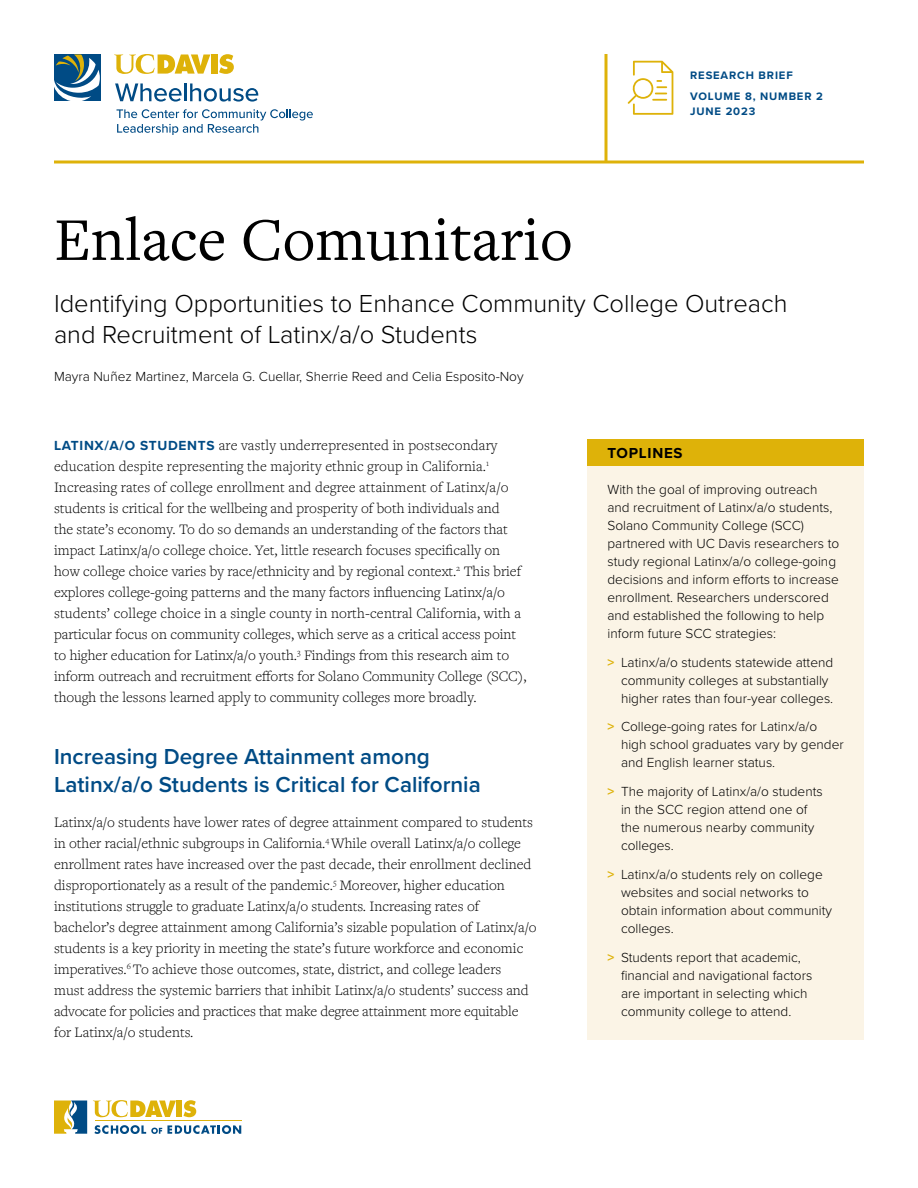
<style>
.page{position:relative;width:918px;height:1188px;background:#fff}
.page>*{position:absolute;margin:0;border:0;box-sizing:border-box;transform-origin:0 0}
.t1{font:63px "Freight Text Pro";color:#000}
.Subtitle{font:300 25.5px/31.5px "Proxima Nova";color:#000}
.Subhead_1{font:600 22.5px/28.5px "Proxima Nova";color:#004b85}
.Body_First{font:300 15px/21px "Freight Text Pro";color:#000}
.Brow{font:700 15px "Proxima Nova";letter-spacing:.05em;color:#000}
.Toplines_Text{font:300 13.65px/18px "Proxima Nova";color:#000}
.Byline{font:300 13.65px "Proxima Nova";color:#000}
.Issue___Date{font:700 11.25px/21px "Proxima Nova";letter-spacing:.075em;color:#004b85}
.s1{font-family:"Proxima Nova";font-weight:700;font-size:13.65px;color:#004b85}
.s2{font-weight:700;color:#deb209}
</style>
<div class="page">
<svg style="left:184px;top:1100px;width:12px;height:17px"></svg>
<div style="left:177px;top:1101px;width:5px;height:16px;background:#deb209"></div>
<svg style="left:93px;top:1100px;width:83px;height:17px"></svg>
<hr style="left:95px;top:1121px;width:146px;height:1px;background:#deb209">
<svg style="left:94px;top:1125px;width:147px;height:9px"></svg>
<svg style="left:54px;top:1100px;width:33px;height:34px"></svg>
<svg style="left:54px;top:160px;width:810px;height:4px;background:#e6c546"></svg>
<svg style="left:604px;top:54px;width:4px;height:108px"></svg>
<svg style="left:628px;top:61px;width:45px;height:54px"></svg>
<div style="left:54px;top:54px;width:47px;height:47px;background:#004b85"></div>
<svg style="left:54px;top:54px;width:46px;height:47px"></svg>
<svg style="left:115px;top:83px;width:67px;height:19px"></svg>
<hr style="left:184px;top:83px;width:3px;height:18px;background:#004b85">
<svg style="left:190px;top:83px;width:68px;height:19px"></svg>
<svg style="left:117px;top:109px;width:196px;height:26px"></svg>
<svg style="left:219px;top:54px;width:15px;height:20px"></svg>
<div style="left:211px;top:54px;width:7px;height:20px;background:#deb209"></div>
<svg style="left:114px;top:54px;width:96px;height:20px"></svg>
<div style="left:587px;top:439px;width:277px;height:601px;background:#fbf4e6"></div>
<div style="left:587px;top:439px;width:277px;height:27px;background:#deb209"></div>
<p class="Issue___Date" style="left:690px;top:64px;width:134px">RESEARCH BRIEF<br>VOLUME 8, NUMBER 2</p>
<p class="Issue___Date" style="left:690px;top:100px;width:67px">JUNE 2023</p>
<p class="t1" style="left:54px;top:198px;width:520px">Enlace Comunitario</p>
<p class="Subtitle" style="left:54px;top:286px;width:735px">Identifying Opportunities to Enhance Community College Outreach and Recruitment of Latinx/a/o Students</p>
<p class="Byline" style="left:54px;top:367px;width:471px">Mayra Nuñez Martinez, Marcela G. Cuellar, Sherrie Reed and Celia Esposito-Noy</p>
<p class="Body_First" style="left:54px;top:434px;width:474px"><span class="s1">LATINX/A/O STUDENTS</span> are vastly underrepresented in postsecondary education despite representing the majority ethnic group in California.<sup>1<br></sup>Increasing rates of college enrollment and degree attainment of Latinx/a/o students is critical for the wellbeing and prosperity of both individuals and<br>the state’s economy. To do so demands an understanding of the factors that impact Latinx/a/o college choice. Yet, little research focuses specifically on how college choice varies by race/ethnicity and by regional context.<sup>2</sup> This brief explores college-going patterns and the many factors influencing Latinx/a/o students’ college choice in a single county in north-central California, with a particular focus on community colleges, which serve as a critical access point to higher education for Latinx/a/o youth.<sup>3</sup> Findings from this research aim to inform outreach and recruitment efforts for Solano Community College (SCC), though the lessons learned apply to community colleges more broadly.</p>
<p class="Subhead_1" style="left:54px;top:741px;width:428px">Increasing Degree Attainment among<br>Latinx/a/o Students is Critical for California</p>
<p class="Body_First" style="left:54px;top:811px;width:484px">Latinx/a/o students have lower rates of degree attainment compared to students in other racial/ethnic subgroups in California.<sup>4</sup> While overall Latinx/a/o college enrollment rates have increased over the past decade, their enrollment declined disproportionately as a result of the pandemic.<sup>5</sup> Moreover, higher education institutions struggle to graduate Latinx/a/o students. Increasing rates of bachelor’s degree attainment among California’s sizable population of Latinx/a/o students is a key priority in meeting the state’s future workforce and economic imperatives.<sup>6</sup> To achieve those outcomes, state, district, and college leaders<br>must address the systemic barriers that inhibit Latinx/a/o students’ success and advocate for policies and practices that make degree attainment more equitable for Latinx/a/o students.</p>
<p class="Brow" style="left:608px;top:442px;width:77px">TOPLINES</p>
<p class="Toplines_Text" style="left:608px;top:480px;width:233px">With the goal of improving outreach and recruitment of Latinx/a/o students, Solano Community College (SCC) partnered with UC Davis researchers to study regional Latinx/a/o college-going decisions and inform efforts to increase enrollment. Researchers underscored and established the following to help inform future SCC strategies:</p>
<p class="Toplines_Text" style="left:621px;top:652px;width:214px;text-indent:-14px"><span class="s2">&gt;</span> Latinx/a/o students statewide attend community colleges at substantially higher rates than four-year colleges.</p>
<p class="Toplines_Text" style="left:621px;top:717px;width:224px;text-indent:-14px"><span class="s2">&gt;</span> College-going rates for Latinx/a/o high school graduates vary by gender and English learner status.</p>
<p class="Toplines_Text" style="left:621px;top:782px;width:203px;text-indent:-14px"><span class="s2">&gt;</span> The majority of Latinx/a/o students in the SCC region attend one of the numerous nearby community colleges.</p>
<p class="Toplines_Text" style="left:621px;top:865px;width:212px;text-indent:-14px"><span class="s2">&gt;</span> Latinx/a/o students rely on college websites and social networks to obtain information about community colleges.</p>
<p class="Toplines_Text" style="left:621px;top:948px;width:193px;text-indent:-14px"><span class="s2">&gt;</span> Students report that academic, financial and navigational factors are important in selecting which community college to attend.</p>
</div>
